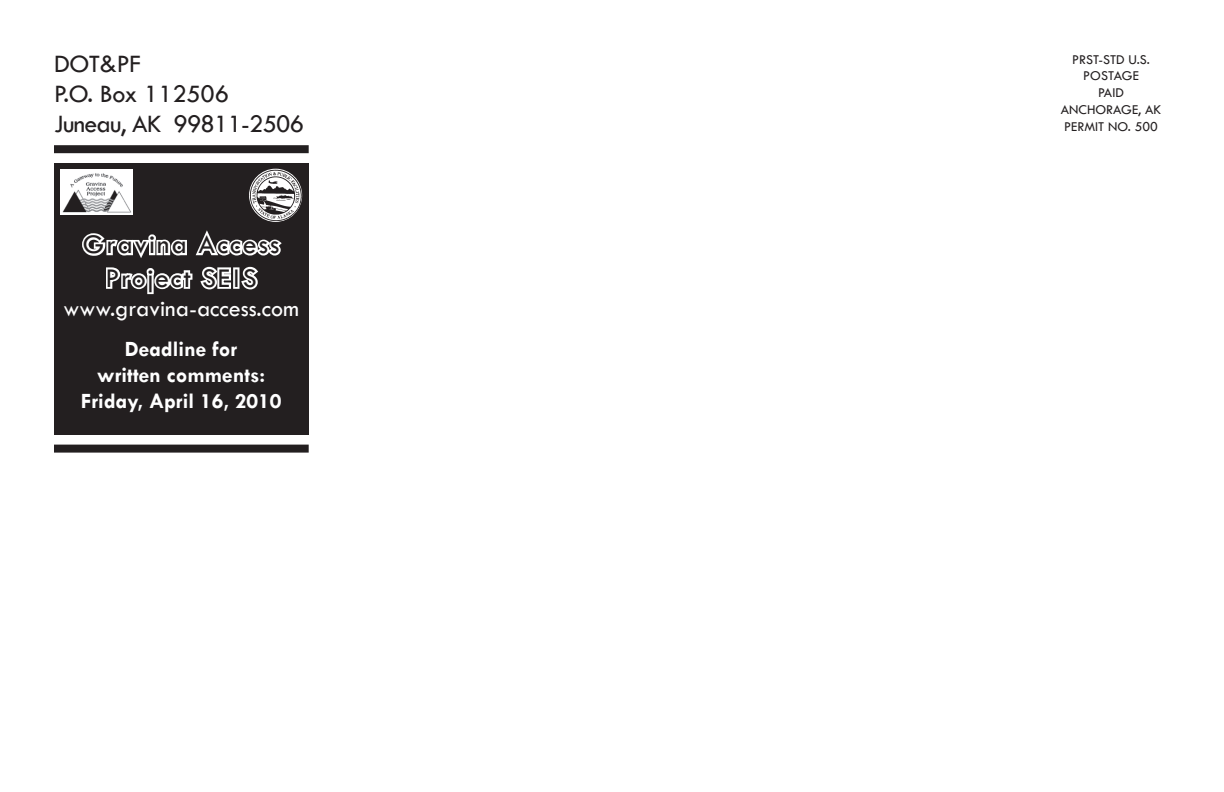
<style>
.page{position:relative;width:1224px;height:792px;background:#fff}
.page>*{position:absolute;margin:0;border:0;box-sizing:border-box;transform-origin:0 0}
.t1{font:28px/33.6px "Tw Cen";letter-spacing:.07em;color:#231f20;text-align:center}
.t2{font:26px/30px "Tw Cen";letter-spacing:-.03em;color:#231f20}
.t3{font:24px "Tw Cen";color:#fff}
.t4{font:700 22px/26.4px "Tw Cen";color:#fff;text-align:center}
.t5{font:14px/16.8px "Tw Cen";color:#231f20;text-align:center}
</style>
<div class="page">
<div style="left:54px;top:163px;width:255px;height:271px;background:#231f20"></div>
<img style="left:249px;top:169px;width:53px;height:53px;border-radius:27px">
<svg style="left:82px;top:230px;width:200px;height:65px"></svg>
<img style="left:60px;top:170px;width:72px;height:44px">
<div style="left:54px;top:145px;width:255px;height:8px;background:#231f20"></div>
<div style="left:54px;top:445px;width:255px;height:8px;background:#231f20"></div>
<h2 class="t2" style="left:54px;top:49px;width:252px">DOT&amp;PF<br>P.O. Box 112506<br>Juneau, AK 99811-2506</h2>
<p class="t5" style="left:1061px;top:51px;width:102px">PRST-STD U.S.<br>POSTAGE<br>PAID<br>ANCHORAGE, AK<br>PERMIT NO. 500</p>
<h1 class="t1" style="left:83px;top:227px;width:198px">Gravina Access<br>Project SEIS</h1>
<h3 class="t3" style="left:63px;top:294px;width:237px">www.gravina-access.com</h3>
<h3 class="t4" style="left:81px;top:335px;width:202px">Deadline for<br>written comments:<br>Friday, April 16, 2010</h3>
</div>
